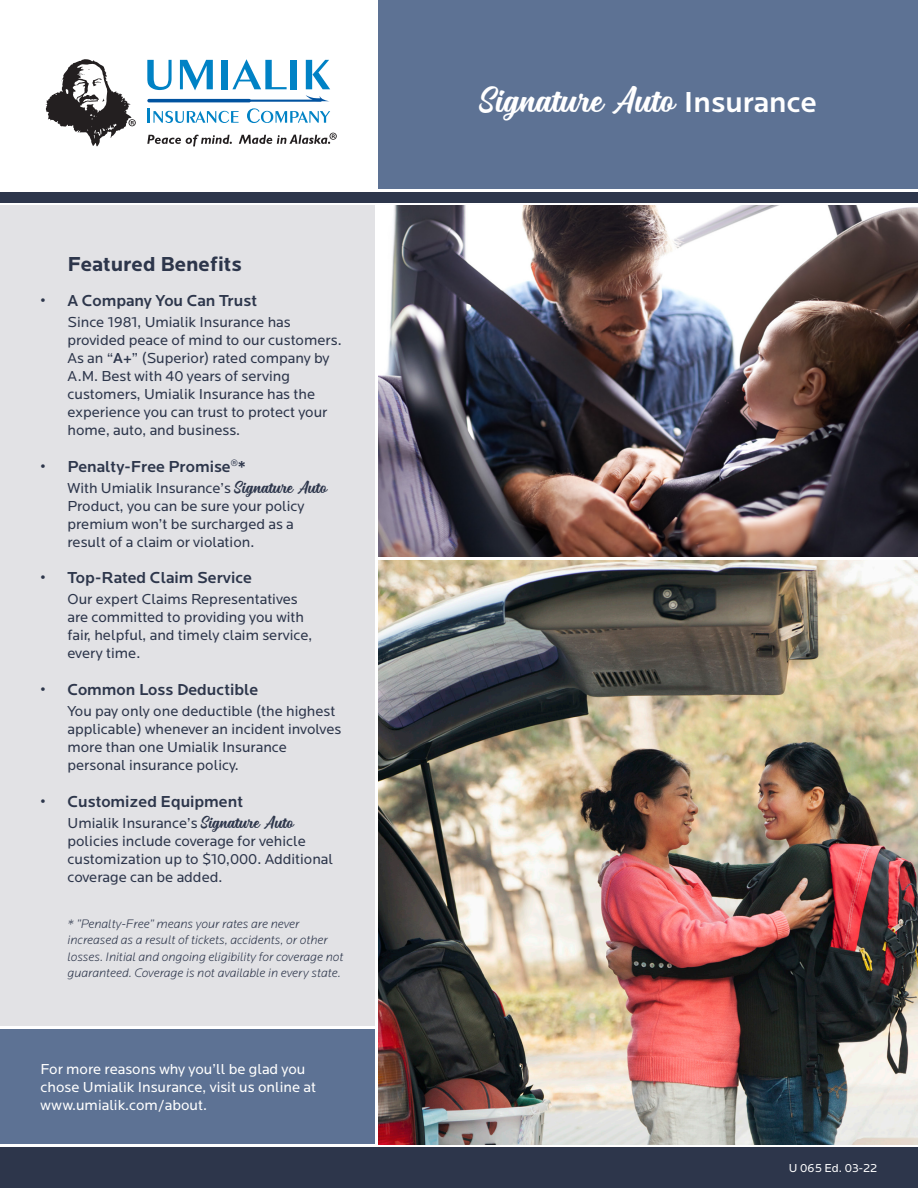
<style>
.page{position:relative;width:918px;height:1188px;background:#fff}
.page>*{position:absolute;margin:0;border:0;box-sizing:border-box;transform-origin:0 0}
.t1{font:28.5px "Mailston";color:#fff}
.Featured_Benefits{font:700 21px "Locator";color:#2d364b}
.t2{font:500 16.5px "Locator";color:#2d364b}
.Body_Copy{font:15px/18px "Locator";color:#2d364b}
.For_more_reasons{font:15px/18px "Locator";color:#fff}
.Body_Copy-2{font:italic 300 12.75px/16.5px "Locator";color:#2d364b}
.Edition{font:12px "Locator";color:#fff}
.s1{font-weight:500}
.s2{font-family:"Mailston";font-size:13.5px}
.s3{font-family:"Locator";font-weight:500;font-size:30px}
</style>
<div class="page">
<div style="left:378px;top:0;width:540px;height:189px;background:#5d7294"></div>
<div style="left:0;top:192px;width:918px;height:10px;background:#2d364b"></div>
<div style="left:0;top:1029px;width:375px;height:115px;background:#5d7294"></div>
<div style="left:0;top:1148px;width:918px;height:40px;background:#2d364b"></div>
<div style="left:0;top:206px;width:375px;height:820px;background:#e2e2e5"></div>
<img style="left:378px;top:560px;width:540px;height:584px">
<img style="left:378px;top:206px;width:540px;height:351px">
<svg style="left:147px;top:60px;width:25px;height:30px"></svg>
<svg style="left:180px;top:60px;width:33px;height:30px"></svg>
<div style="left:222px;top:60px;width:6px;height:29px;background:#0082c5"></div>
<svg style="left:232px;top:59px;width:55px;height:30px"></svg>
<div style="left:291px;top:60px;width:6px;height:29px;background:#0082c5"></div>
<svg style="left:306px;top:60px;width:24px;height:29px"></svg>
<hr style="left:234px;top:100px;width:88px;height:2px;background:#0153a0">
<hr style="left:147px;top:99px;width:104px;height:3px;background:#0153a0;border-radius:2px">
<svg style="left:306px;top:95px;width:22px;height:6px"></svg>
<hr style="left:147px;top:109px;width:3px;height:14px;background:#0082c5">
<svg style="left:153px;top:111px;width:86px;height:12px"></svg>
<svg style="left:247px;top:108px;width:83px;height:15px"></svg>
<svg style="left:147px;top:135px;width:85px;height:11px"></svg>
<svg style="left:45px;top:59px;width:91px;height:87px"></svg>
<svg style="left:239px;top:133px;width:98px;height:11px"></svg>
<p class="Featured_Benefits" style="left:68px;top:252px;width:176px">Featured Benefits</p>
<p class="t2" style="left:40px;top:291px;width:218px">• A Company You Can Trust</p>
<p class="Body_Copy" style="left:68px;top:313px;width:276px">Since 1981, Umialik Insurance has provided peace of mind to our customers.<br>As an “<span class="s1">A+</span>” (Superior) rated company by A.M. Best with 40 years of serving customers, Umialik Insurance has the experience you can trust to protect your home, auto, and business.</p>
<p class="t2" style="left:40px;top:457px;width:207px">• Penalty-Free Promise<sup>®</sup>*</p>
<p class="Body_Copy" style="left:68px;top:479px;width:261px">With Umialik Insurance’s <span class="s2">Signature Auto </span>Product, you can be sure your policy premium won’t be surcharged as a result of a claim or violation.</p>
<p class="t2" style="left:40px;top:569px;width:213px">• Top-Rated Claim Service</p>
<p class="Body_Copy" style="left:68px;top:591px;width:246px">Our expert Claims Representatives are committed to providing you with fair, helpful, and timely claim service, every time.</p>
<p class="t2" style="left:40px;top:680px;width:219px">• Common Loss Deductible</p>
<p class="Body_Copy" style="left:68px;top:703px;width:275px">You pay only one deductible (the highest applicable) whenever an incident involves more than one Umialik Insurance personal insurance policy.</p>
<p class="t2" style="left:40px;top:792px;width:204px">• Customized Equipment</p>
<p class="Body_Copy" style="left:68px;top:814px;width:267px">Umialik Insurance’s <span class="s2">Signature Auto </span>policies include coverage for vehicle customization up to $10,000. Additional coverage can be added.</p>
<p class="Body_Copy-2" style="left:68px;top:916px;width:277px">* ”Penalty-Free” means your rates are never increased as a result of tickets, accidents, or other losses. Initial and ongoing eligibility for coverage not guaranteed. Coverage is not available in every state.</p>
<p class="For_more_reasons" style="left:40px;top:1061px;width:277px">For more reasons why you’ll be glad you chose Umialik Insurance, visit us online at www.umialik.com/about.</p>
<p class="t1" style="left:479px;top:85px;width:339px">Signature Auto <span class="s3">Insurance</span></p>
<p class="Edition" style="left:789px;top:1162px;width:90px">U 065 Ed. 03-22</p>
</div>
